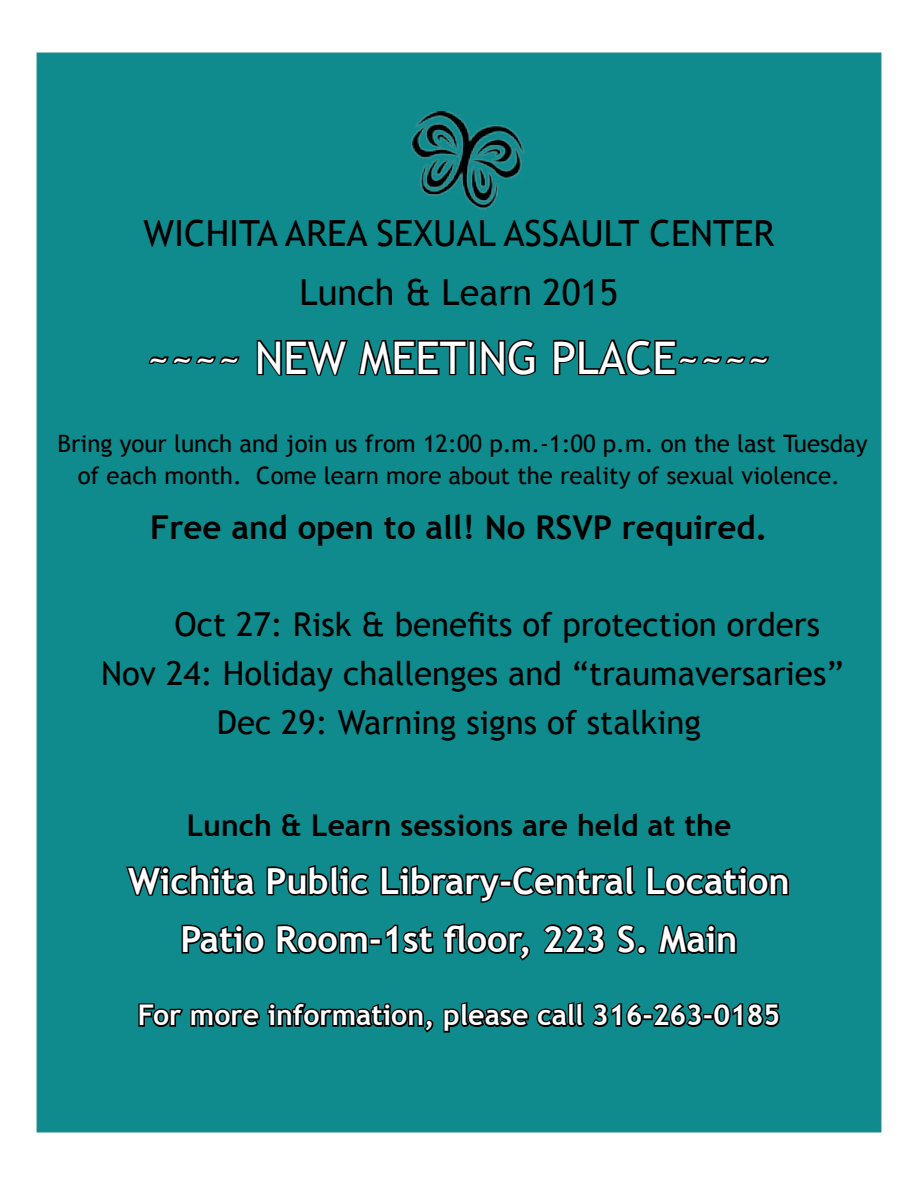
<style>
.page{position:relative;width:918px;height:1188px;background:#fff}
.page>*{position:absolute;margin:0;border:0;box-sizing:border-box;transform-origin:0 0}
.t1{font:45px "Trebuchet MS";color:#fff}
.t2{font:700 36px/58.2px "Trebuchet MS";color:#fff;text-align:center}
.t3{font:36px/58.2px "Trebuchet MS";color:#000;text-align:center}
.t4{font:33px "Trebuchet MS";color:#000}
.t5{font:700 33px "Trebuchet MS";color:#000}
.t6{font:700 30px "Trebuchet MS";color:#000}
.t7{font:700 28.5px "Trebuchet MS";color:#fff}
.t8{font:24px/32.4px "Trebuchet MS";color:#000;text-align:center}
</style>
<div class="page">
<div style="left:37px;top:53px;width:844px;height:1079px;background:#0f8a8d"></div>
<svg style="left:148px;top:356px;width:92px;height:8px"></svg>
<svg style="left:256px;top:339px;width:92px;height:37px"></svg>
<svg style="left:358px;top:340px;width:111px;height:36px"></svg>
<div style="left:468px;top:340px;width:8px;height:35px;border:3px solid #000"></div>
<svg style="left:480px;top:339px;width:56px;height:37px"></svg>
<svg style="left:553px;top:339px;width:217px;height:37px"></svg>
<svg style="left:126px;top:865px;width:130px;height:31px"></svg>
<svg style="left:266px;top:865px;width:104px;height:31px"></svg>
<svg style="left:380px;top:865px;width:123px;height:38px"></svg>
<div style="left:499px;top:880px;width:13px;height:7px;border:3px solid #000"></div>
<svg style="left:511px;top:865px;width:125px;height:31px"></svg>
<svg style="left:646px;top:866px;width:143px;height:30px"></svg>
<svg style="left:181px;top:924px;width:84px;height:30px"></svg>
<svg style="left:276px;top:924px;width:94px;height:30px"></svg>
<div style="left:369px;top:938px;width:13px;height:7px;border:3px solid #000"></div>
<svg style="left:385px;top:924px;width:49px;height:30px"></svg>
<svg style="left:443px;top:923px;width:87px;height:38px"></svg>
<svg style="left:543px;top:924px;width:62px;height:30px"></svg>
<svg style="left:616px;top:924px;width:31px;height:31px"></svg>
<svg style="left:658px;top:924px;width:79px;height:30px"></svg>
<svg style="left:138px;top:1002px;width:296px;height:31px"></svg>
<svg style="left:443px;top:1002px;width:202px;height:31px"></svg>
<div style="left:642px;top:1014px;width:11px;height:6px;border:3px solid #000"></div>
<svg style="left:651px;top:1002px;width:53px;height:25px"></svg>
<div style="left:703px;top:1014px;width:10px;height:6px;border:3px solid #000"></div>
<svg style="left:711px;top:1003px;width:69px;height:24px"></svg>
<img style="left:411px;top:111px;width:114px;height:99px">
<h2 class="t3" style="left:144px;top:204px;width:632px">WICHITA AREA SEXUAL ASSAULT CENTER<br>Lunch &amp; Learn 2015</h2>
<h1 class="t1" style="left:147px;top:329px;width:625px">~~~~ NEW MEETING PLACE~~~~</h1>
<p class="t8" style="left:58px;top:427px;width:812px">Bring your lunch and join us from 12:00 p.m.-1:00 p.m. on the last Tuesday of each month. Come learn more about the reality of sexual violence.</p>
<h3 class="t5" style="left:150px;top:506px;width:619px">Free and open to all! No RSVP required.</h3>
<h3 class="t4" style="left:175px;top:604px;width:647px">Oct 27: Risk &amp; benefits of protection orders</h3>
<h3 class="t4" style="left:101px;top:653px;width:744px">Nov 24: Holiday challenges and “traumaversaries”</h3>
<h3 class="t4" style="left:217px;top:701px;width:486px">Dec 29: Warning signs of stalking</h3>
<p class="t6" style="left:187px;top:806px;width:546px">Lunch &amp; Learn sessions are held at the</p>
<h2 class="t2" style="left:128px;top:852px;width:663px">Wichita Public Library-Central Location<br>Patio Room-1st floor, 223 S. Main</h2>
<p class="t7" style="left:138px;top:997px;width:644px">For more information, please call 316-263-0185</p>
</div>
